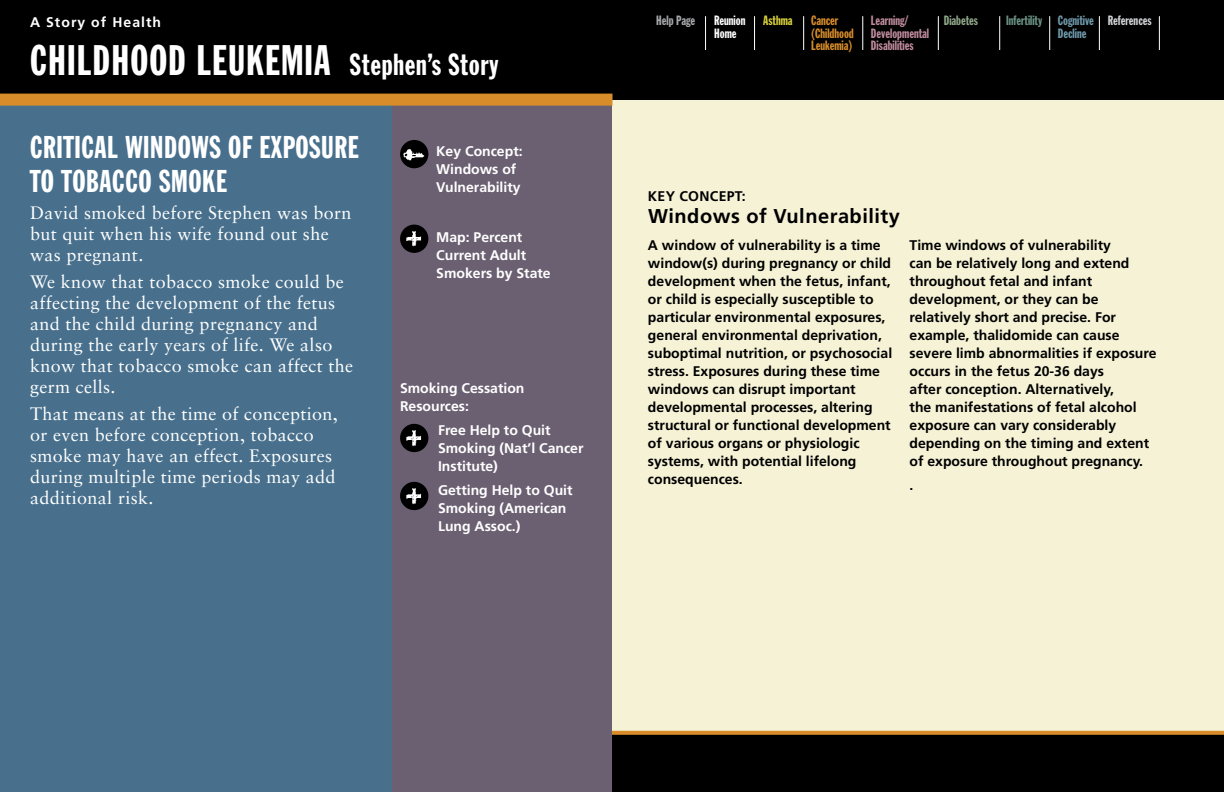
<style>
.page{position:relative;width:1224px;height:792px;background:#fff}
.page>*{position:absolute;margin:0;border:0;box-sizing:border-box;transform-origin:0 0}
.t1{font:42px "Franklin Gothic Extra Cond";color:#fff}
.t2{font:31px "Franklin Gothic Extra Cond";letter-spacing:.02em;color:#fff}
.t3{font:30px "Franklin Gothic Extra Cond";letter-spacing:.025em;color:#fff}
.t4{font:700 20px "Frutiger";letter-spacing:.025em;color:#000}
.t5{font:18px/21px "Sabon LT";letter-spacing:.02em;color:#fff}
.t6{font:700 14px/18px "Frutiger";color:#000}
.t7{font:700 14px/18px "Frutiger";color:#fff}
.t8{font:700 14px "Frutiger";letter-spacing:.075em;color:#fff}
.t9{font:13.3px/12.3px "Franklin Gothic Extra Cond";color:#c08c9d}
.t10{font:13.3px/12.3px "Franklin Gothic Extra Cond";color:#d88d2a}
.t11{font:13.3px/12.3px "Franklin Gothic Extra Cond";color:#6f9aad}
.t12{font:13.3px "Franklin Gothic Extra Cond";color:#fff}
.t13{font:13.3px "Franklin Gothic Extra Cond";color:#6b9386}
.t14{font:13.3px "Franklin Gothic Extra Cond";color:#d1d3d4}
.t15{font:13.3px "Franklin Gothic Extra Cond";color:#a7a9ac}
.t16{font:13.3px "Franklin Gothic Extra Cond";color:#8fa78a}
.t17{font:13.3px "Franklin Gothic Extra Cond";color:#d8d13b}
.s1{font-size:42px}
</style>
<div class="page">
<div style="left:612px;top:0;width:612px;height:100px;background:#000"></div>
<hr style="left:863px;top:16px;width:1px;height:34px;background:#fff">
<hr style="left:938px;top:16px;width:1px;height:34px;background:#fff">
<hr style="left:999px;top:16px;width:1px;height:34px;background:#fff">
<hr style="left:1049px;top:16px;width:1px;height:34px;background:#fff">
<hr style="left:1099px;top:16px;width:1px;height:34px;background:#fff">
<hr style="left:1159px;top:16px;width:1px;height:34px;background:#fff">
<hr style="left:803px;top:16px;width:1px;height:34px;background:#fff">
<hr style="left:754px;top:16px;width:1px;height:34px;background:#fff">
<hr style="left:705px;top:16px;width:1px;height:34px;background:#fff">
<div style="left:612px;top:100px;width:612px;height:644px;background:#f5f2d5"></div>
<div style="left:612px;top:732px;width:612px;height:60px;background:#000"></div>
<svg style="left:612px;top:731px;width:612px;height:4px;background:#cd8627"></svg>
<div style="left:386px;top:100px;width:226px;height:692px;background:#6b6072"></div>
<div style="left:0;top:100px;width:392px;height:692px;background:#48708d"></div>
<div style="left:400px;top:225px;width:28px;height:28px;background:#000;border-radius:50%"></div>
<img style="left:406px;top:231px;width:16px;height:16px">
<div style="left:400px;top:140px;width:28px;height:28px;background:#000;border-radius:50%"></div>
<img style="left:403px;top:149px;width:22px;height:12px">
<div style="left:400px;top:424px;width:28px;height:28px;background:#000;border-radius:50%"></div>
<img style="left:406px;top:430px;width:16px;height:17px">
<div style="left:400px;top:482px;width:28px;height:28px;background:#000;border-radius:50%"></div>
<img style="left:406px;top:488px;width:16px;height:17px">
<div style="left:0;top:0;width:612px;height:100px;background:#000"></div>
<div style="left:0;top:94px;width:612px;height:12px;background:#d88d2a"></div>
<p class="t8" style="left:30px;top:14px;width:133px">A Story of Health</p>
<h1 class="t1" style="left:30px;top:38px;width:35px">Childh</h1>
<h3 class="t3" style="left:130px;top:48px;width:370px"><span class="s1">ood Leukemia</span> Stephen’s Story</h3>
<h2 class="t2" style="left:30px;top:130px;width:56px">Critical</h2>
<h2 class="t2" style="left:125px;top:130px;width:235px">Windows of Exposure</h2>
<h2 class="t2" style="left:30px;top:164px;width:70px">to Tobacc</h2>
<h2 class="t2" style="left:139px;top:164px;width:90px">o Smoke</h2>
<p class="t5" style="left:30px;top:202px;width:323px">David smoked before Stephen was born but quit when his wife found out she was pregnant.</p>
<p class="t5" style="left:30px;top:271px;width:325px">We know that tobacco smoke could be affecting the development of the fetus and the child during pregnancy and during the early years of life. We also know that tobacco smoke can affect the germ cells.</p>
<p class="t5" style="left:30px;top:403px;width:309px">That means at the time of conception, or even before conception, tobacco smoke may have an effect. Exposures during multiple time periods may add additional risk.</p>
<p class="t7" style="left:436px;top:142px;width:88px">Key Concept:<br>Windows of<br>Vulnerability</p>
<p class="t7" style="left:436px;top:228px;width:116px">Map: Percent<br>Current Adult<br>Smokers by State</p>
<p class="t7" style="left:400px;top:379px;width:126px">Smoking Cessation<br>Resources:</p>
<p class="t7" style="left:438px;top:421px;width:147px">Free Help to Quit<br>Smoking (Nat’l Cancer<br>Institute)</p>
<p class="t7" style="left:438px;top:481px;width:136px">Getting Help to Quit<br>Smoking (American<br>Lung Assoc.)</p>
<p class="t10" style="left:811px;top:15px;width:44px">Cancer (Childhood<br>Leukemia)</p>
<p class="t9" style="left:871px;top:15px;width:60px">Learning/<br>Developmental<br>Disabilities</p>
<p class="t11" style="left:1058px;top:15px;width:38px">Cognitive<br>Decline</p>
<p class="t15" style="left:656px;top:14px;width:40px">Help Page</p>
<p class="t16" style="left:944px;top:14px;width:36px">Diabetes</p>
<p class="t13" style="left:1006px;top:14px;width:38px">Infertility</p>
<p class="t14" style="left:1108px;top:14px;width:45px">References</p>
<p class="t12" style="left:714px;top:14px;width:33px">Reunion</p>
<p class="t17" style="left:763px;top:14px;width:31px">Asthma</p>
<p class="t12" style="left:714px;top:26px;width:24px">Home</p>
<p class="t6" style="left:648px;top:187px;width:71px">Key concept</p>
<p class="t6" style="left:742px;top:187px;width:5px">:</p>
<h3 class="t4" style="left:648px;top:204px;width:253px">Windows of Vulnerability</h3>
<p class="t6" style="left:648px;top:236px;width:246px">A window of vulnerability is a time window(s) during pregnancy or child development when the fetus, infant, or child is especially susceptible to particular environmental exposures, general environmental deprivation, suboptimal nutrition, or psychosocial stress. Exposures during these time windows can disrupt important developmental processes, altering structural or functional development of various organs or physiologic systems, with potential lifelong consequences.</p>
<p class="t6" style="left:910px;top:236px;width:248px">Time windows of vulnerability<br>can be relatively long and extend throughout fetal and infant development, or they can be relatively short and precise. For example, thalidomide can cause severe limb abnormalities if exposure occurs in the fetus 20-36 days<br>after conception. Alternatively,<br>the manifestations of fetal alcohol exposure can vary considerably depending on the timing and extent of exposure throughout pregnancy.</p>
<p class="t6" style="left:910px;top:476px;width:5px">.</p>
</div>
